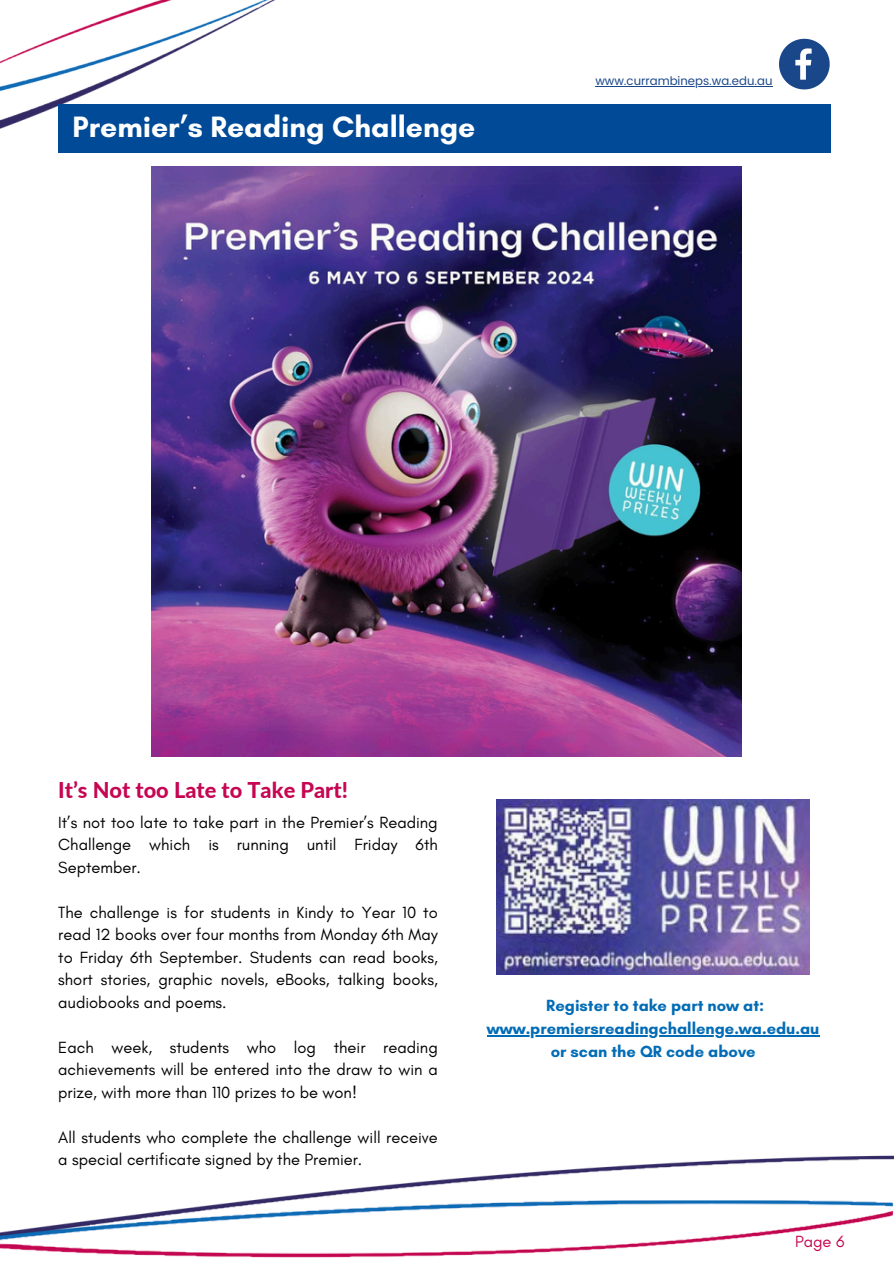
<style>
.page{position:relative;width:894px;height:1264px;background:#fff}
.page>*{position:absolute;margin:0;border:0;box-sizing:border-box;transform-origin:0 0}
.t1{font:700 30px "Glacial Indifference";color:#fff}
.t2{font:800 21.75px "Lato";color:#c60652}
.t3{font:16.5px/22.5px "Glacial Indifference";color:#000;text-align:justify}
.t4{font:700 16.5px/22.5px "Glacial Indifference";color:#026cb6;text-align:center}
.t5{font:16.5px "Glacial Indifference";color:#c60652}
.t6{font:11.85px "Poppins";color:#1a4789}
</style>
<div class="page">
<img style="left:0;top:0;width:893px;height:1258px">
<div style="left:58px;top:104px;width:772px;height:48px;background:#004a98"></div>
<hr style="left:595px;top:86px;width:177px;height:1px;background:#1a4789">
<svg style="left:778px;top:39px;width:51px;height:50px"></svg>
<img style="left:151px;top:166px;width:590px;height:590px">
<img style="left:497px;top:800px;width:312px;height:174px">
<hr style="left:486px;top:1035px;width:333px;height:1px;background:#026cb6">
<p class="t1" style="left:73px;top:108px;width:404px">Premier’s Reading Challenge</p>
<p class="t6" style="left:595px;top:74px;width:179px">www.currambineps.wa.edu.au</p>
<h1 class="t2" style="left:58px;top:777px;width:291px">It’s Not too Late to Take Part!</h1>
<p class="t3" style="left:58px;top:810px;width:381px">It’s not too late to take part in the Premier’s Reading Challenge which is running until Friday 6th September.</p>
<h2 class="t3" style="left:58px;top:900px;width:381px">The challenge is for students in Kindy to Year 10 to read 12 books over four months from Monday 6th May to Friday 6th September. Students can read books, short stories, graphic novels, eBooks, talking books, audiobooks and poems.</h2>
<h4 class="t3" style="left:58px;top:1035px;width:381px">Each week, students who log their reading achievements will be entered into the draw to win a prize, with more than 110 prizes to be won!</h4>
<h4 class="t3" style="left:58px;top:1125px;width:381px">All students who complete the challenge will receive a special certificate signed by the Premier.</h4>
<h3 class="t4" style="left:546px;top:994px;width:219px">Register to take part now at:</h3>
<h4 class="t4" style="left:486px;top:1016px;width:334px">www.premiersreadingchallenge.wa.edu.au or scan the QR code above</h4>
<h4 class="t5" style="left:794px;top:1231px;width:51px">Page 6</h4>
</div>
